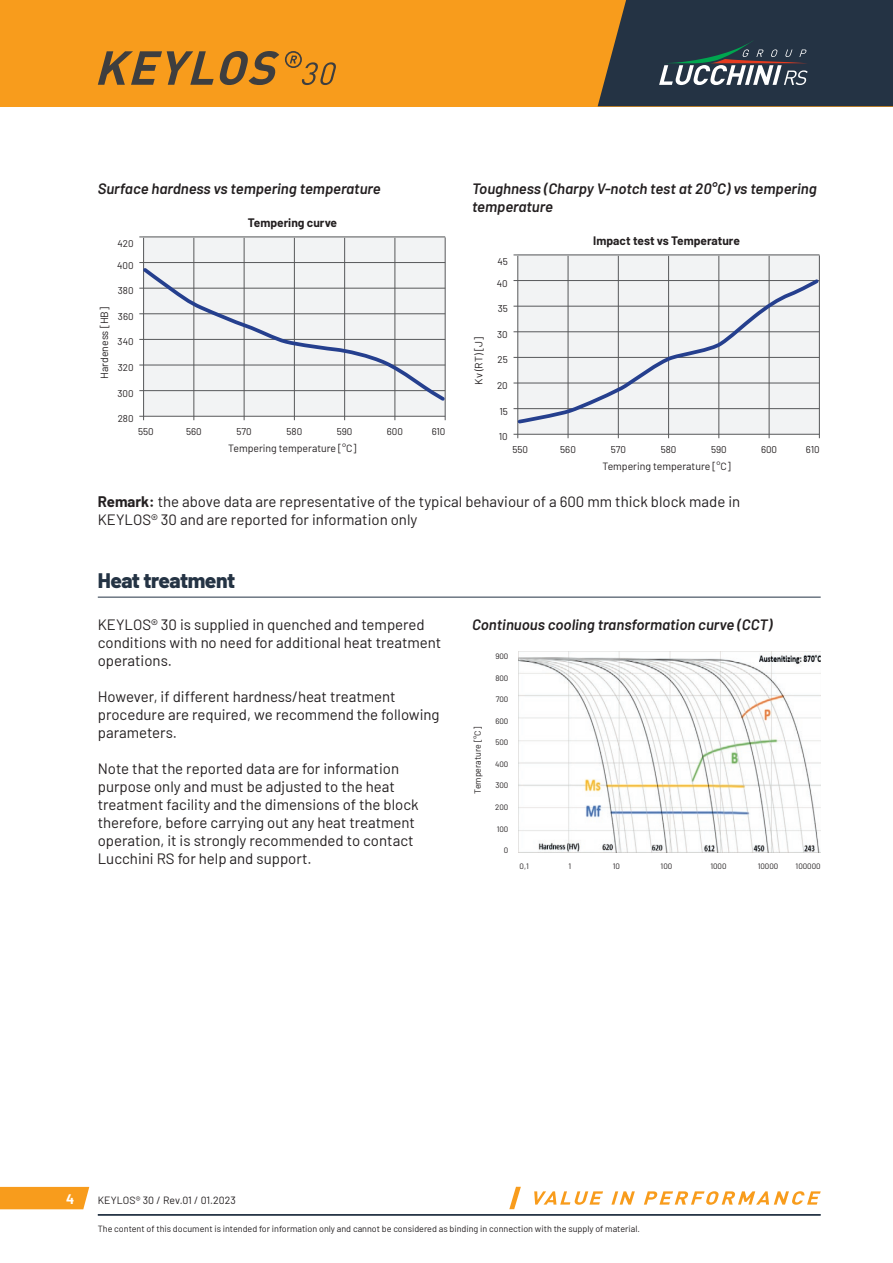
<style>
.page{position:relative;width:893px;height:1263px;background:#fff}
.page>*{position:absolute;margin:0;border:0;box-sizing:border-box;transform-origin:0 0}
.t1{font:800 21px "Barlow";letter-spacing:-.02em;color:#243344}
.t2{font:15px/18px "Barlow";color:#231f20}
.t3{font:italic 600 15px/18px "Barlow";color:#231f20}
.t4{font:700 13.5px "Barlow";color:#fff}
.t5{font:700 12px "Barlow";color:#231f20}
.t6{font:10.5px "Barlow";color:#231f20}
.t7{font:9.75px "Barlow";color:#231f20}
.t8{font:9px "Barlow";color:#231f20}
.t9{font:8.85px "Barlow";color:#231f20}
.t10{font:7.95px "Barlow";color:#231f20}
.s1{font-weight:700}
</style>
<div class="page">
<div style="left:0;top:0;width:893px;height:106px;background:#f89c1c"></div>
<svg style="left:98px;top:51px;width:238px;height:34px"></svg>
<svg style="left:598px;top:0;width:295px;height:106px;background:#374149"></svg>
<hr style="left:98px;top:1214px;width:723px;height:1px;background:#243344">
<svg style="left:509px;top:1187px;width:312px;height:22px"></svg>
<div style="left:0;top:1187px;width:89px;height:22px;background:#f89c1c"></div>
<hr style="left:98px;top:1215px;width:723px;height:1px;background:#243344">
<div style="left:144px;top:237px;width:301px;height:179px;background:#f2f3f4"></div>
<hr style="left:139px;top:416px;width:306px;height:1px;background:#57585a">
<hr style="left:139px;top:288px;width:306px;height:1px;background:#57585a">
<hr style="left:139px;top:262px;width:306px;height:1px;background:#57585a">
<hr style="left:139px;top:237px;width:306px;height:1px;background:#57585a">
<hr style="left:139px;top:313px;width:306px;height:1px;background:#57585a">
<hr style="left:139px;top:339px;width:306px;height:1px;background:#57585a">
<hr style="left:139px;top:365px;width:306px;height:1px;background:#57585a">
<hr style="left:139px;top:390px;width:306px;height:1px;background:#57585a">
<hr style="left:143px;top:238px;width:1px;height:182px;background:#57585a">
<hr style="left:445px;top:237px;width:1px;height:183px;background:#57585a">
<hr style="left:395px;top:238px;width:1px;height:182px;background:#57585a">
<hr style="left:344px;top:238px;width:1px;height:182px;background:#57585a">
<hr style="left:294px;top:238px;width:1px;height:182px;background:#57585a">
<hr style="left:244px;top:238px;width:1px;height:182px;background:#57585a">
<hr style="left:193px;top:238px;width:1px;height:182px;background:#57585a">
<svg style="left:141px;top:266px;width:305px;height:137px"></svg>
<div style="left:518px;top:255px;width:301px;height:179px;background:#f2f3f4"></div>
<hr style="left:513px;top:434px;width:306px;height:1px;background:#57585a">
<hr style="left:513px;top:306px;width:306px;height:1px;background:#57585a">
<hr style="left:513px;top:280px;width:306px;height:1px;background:#57585a">
<hr style="left:513px;top:255px;width:306px;height:1px;background:#57585a">
<hr style="left:513px;top:331px;width:306px;height:1px;background:#57585a">
<hr style="left:513px;top:357px;width:306px;height:1px;background:#57585a">
<hr style="left:513px;top:383px;width:306px;height:1px;background:#57585a">
<hr style="left:513px;top:408px;width:306px;height:1px;background:#57585a">
<hr style="left:517px;top:256px;width:1px;height:182px;background:#57585a">
<hr style="left:819px;top:255px;width:1px;height:183px;background:#57585a">
<hr style="left:769px;top:256px;width:1px;height:182px;background:#57585a">
<hr style="left:718px;top:256px;width:1px;height:182px;background:#57585a">
<hr style="left:668px;top:256px;width:1px;height:182px;background:#57585a">
<hr style="left:618px;top:256px;width:1px;height:182px;background:#57585a">
<hr style="left:568px;top:256px;width:1px;height:182px;background:#57585a">
<svg style="left:516px;top:277px;width:304px;height:148px"></svg>
<img style="left:518px;top:651px;width:303px;height:202px">
<hr style="left:98px;top:597px;width:723px;height:1px;background:#243344">
<p class="t3" style="left:98px;top:178px;width:284px">Surface hardness vs tempering temperature</p>
<p class="t6" style="left:97px;top:379px;width:73px;rotate:-90deg">Hardeness [HB]</p>
<p class="t7" style="left:117px;top:237px;width:18px">420</p>
<p class="t7" style="left:117px;top:258px;width:18px">400</p>
<p class="t7" style="left:118px;top:284px;width:17px">380</p>
<p class="t7" style="left:118px;top:309px;width:17px">360</p>
<p class="t7" style="left:118px;top:335px;width:18px">340</p>
<p class="t7" style="left:118px;top:360px;width:17px">320</p>
<p class="t7" style="left:117px;top:386px;width:18px">300</p>
<p class="t7" style="left:118px;top:412px;width:17px">280</p>
<p class="t5" style="left:248px;top:213px;width:91px">Tempering curve</p>
<p class="t7" style="left:138px;top:424px;width:17px">550</p>
<p class="t7" style="left:186px;top:424px;width:17px">560</p>
<p class="t7" style="left:236px;top:424px;width:17px">570</p>
<p class="t7" style="left:287px;top:424px;width:17px">580</p>
<p class="t7" style="left:337px;top:424px;width:17px">590</p>
<p class="t7" style="left:387px;top:424px;width:18px">600</p>
<p class="t7" style="left:432px;top:424px;width:15px">610</p>
<p class="t6" style="left:228px;top:440px;width:130px">Tempering temperature [°C]</p>
<p class="t3" style="left:472px;top:178px;width:346px">Toughness (Charpy V-notch test at 20°C) vs tempering temperature</p>
<p class="t6" style="left:471px;top:385px;width:49px;rotate:-90deg">Kv (RT) [J]</p>
<p class="t7" style="left:497px;top:255px;width:12px">45</p>
<p class="t7" style="left:497px;top:276px;width:12px">40</p>
<p class="t7" style="left:498px;top:302px;width:12px">35</p>
<p class="t7" style="left:497px;top:327px;width:12px">30</p>
<p class="t7" style="left:497px;top:353px;width:12px">25</p>
<p class="t7" style="left:497px;top:378px;width:12px">20</p>
<p class="t7" style="left:499px;top:404px;width:10px">15</p>
<p class="t7" style="left:499px;top:430px;width:10px">10</p>
<p class="t5" style="left:593px;top:231px;width:148px">Impact test vs Temperature</p>
<p class="t7" style="left:512px;top:442px;width:17px">550</p>
<p class="t7" style="left:560px;top:442px;width:17px">560</p>
<p class="t7" style="left:611px;top:442px;width:17px">570</p>
<p class="t7" style="left:661px;top:442px;width:17px">580</p>
<p class="t7" style="left:711px;top:442px;width:17px">590</p>
<p class="t7" style="left:761px;top:442px;width:18px">600</p>
<p class="t7" style="left:806px;top:442px;width:15px">610</p>
<p class="t6" style="left:602px;top:458px;width:130px">Tempering temperature [°C]</p>
<p class="t2" style="left:98px;top:491px;width:644px"><span class="s1">Remark:</span> the above data are representative of the typical behaviour of a 600 mm thick block made in<br>KEYLOS® 30 and are reported for information only</p>
<h1 class="t1" style="left:98px;top:565px;width:139px">Heat treatment</h1>
<p class="t2" style="left:98px;top:615px;width:345px">KEYLOS® 30 is supplied in quenched and tempered conditions with no need for additional heat treatment operations.</p>
<p class="t2" style="left:98px;top:687px;width:343px">However, if different hardness/heat treatment procedure are required, we recommend the following parameters.</p>
<p class="t2" style="left:98px;top:759px;width:322px">Note that the reported data are for information purpose only and must be adjusted to the heat treatment facility and the dimensions of the block therefore, before carrying out any heat treatment operation, it is strongly recommended to contact Lucchini RS for help and support.</p>
<p class="t3" style="left:472px;top:614px;width:302px">Continuous cooling transformation curve (CCT)</p>
<p class="t10" style="left:495px;top:650px;width:15px">900</p>
<p class="t10" style="left:495px;top:672px;width:15px">800</p>
<p class="t10" style="left:496px;top:693px;width:14px">700</p>
<p class="t9" style="left:471px;top:794px;width:69px;rotate:-90deg">Temperature [°C]</p>
<p class="t10" style="left:495px;top:715px;width:15px">600</p>
<p class="t10" style="left:495px;top:737px;width:14px">500</p>
<p class="t10" style="left:495px;top:758px;width:15px">400</p>
<p class="t10" style="left:495px;top:780px;width:15px">300</p>
<p class="t10" style="left:495px;top:801px;width:15px">200</p>
<p class="t10" style="left:497px;top:823px;width:13px">100</p>
<p class="t10" style="left:504px;top:844px;width:6px">0</p>
<p class="t10" style="left:520px;top:860px;width:11px">0,1</p>
<p class="t10" style="left:569px;top:860px;width:4px">1</p>
<p class="t10" style="left:613px;top:860px;width:9px">10</p>
<p class="t10" style="left:661px;top:860px;width:13px">100</p>
<p class="t10" style="left:710px;top:860px;width:18px">1000</p>
<p class="t10" style="left:758px;top:860px;width:22px">10000</p>
<p class="t10" style="left:796px;top:860px;width:27px">100000</p>
<p class="t4" style="left:66px;top:1189px;width:10px">4</p>
<p class="t6" style="left:98px;top:1192px;width:140px">KEYLOS® 30 / Rev.01 / 01.2023</p>
<p class="t8" style="left:98px;top:1222px;width:544px">The content of this document is intended for information only and cannot be considered as binding in connection with the supply of material.</p>
</div>
